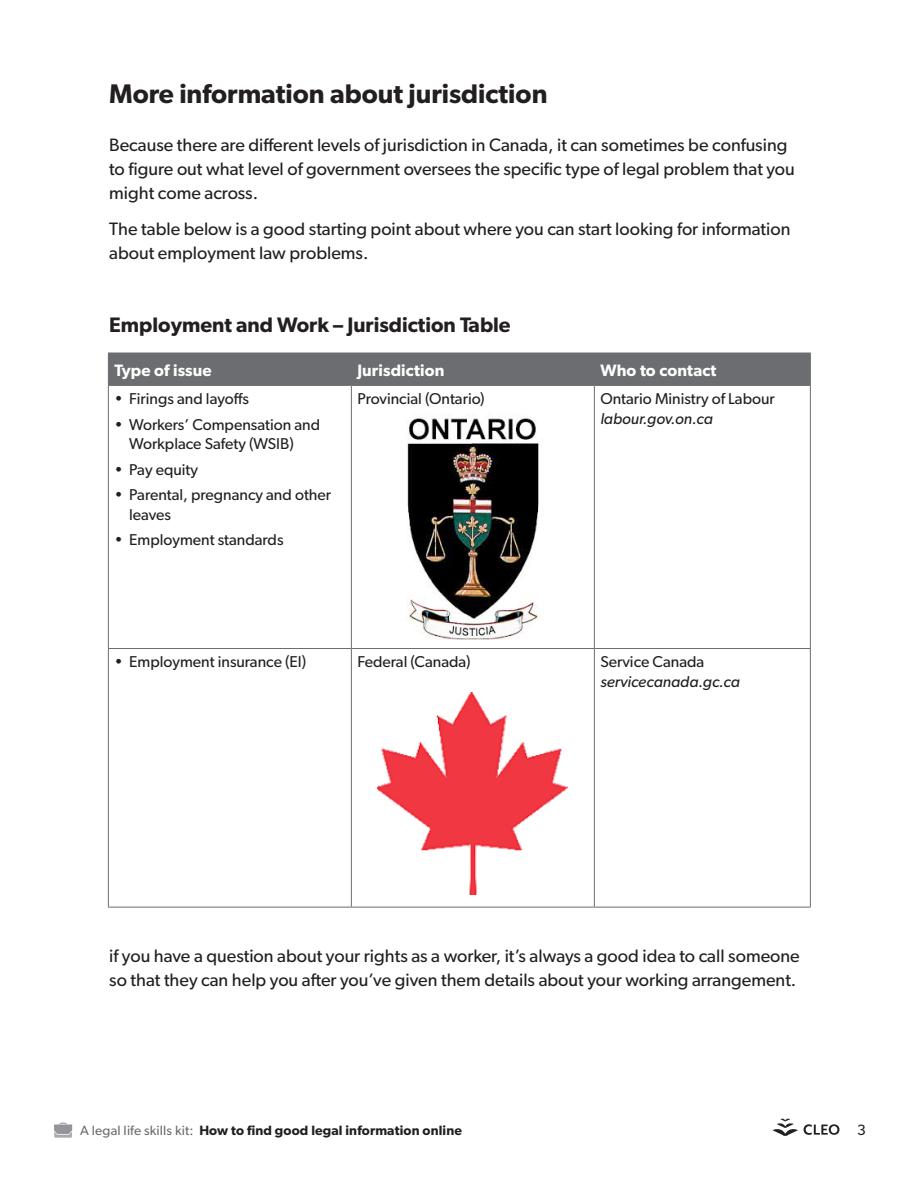
<style>
.page{position:relative;width:918px;height:1188px;background:#fff}
.page>*{position:absolute;margin:0;border:0;box-sizing:border-box;transform-origin:0 0}
.t1{font:600 27px "Gibson";color:#231f20}
.t2{font:600 21px "Gibson";color:#231f20}
.t3{font:18px/24px "Gibson";color:#231f20}
.t4{font:600 16.5px "Gibson";letter-spacing:.01em;color:#fff}
.t5{font:15.75px/19.5px "Gibson";color:#231f20}
.t6{font:italic 15.75px "Gibson";color:#231f20}
.t7{font:15px "Gibson";color:#231f20}
.t8{font:600 13.5px "Gibson";letter-spacing:.01em;color:#231f20}
.s1{font-weight:400;color:#6c6d70}
</style>
<div class="page">
<svg style="left:54px;top:1123px;width:18px;height:14px"></svg>
<svg style="left:804px;top:1124px;width:35px;height:11px"></svg>
<svg style="left:772px;top:1119px;width:26px;height:17px"></svg>
<div style="left:109px;top:354px;width:701px;height:31px;background:#6c6d70"></div>
<hr style="left:108px;top:386px;width:1px;height:262px;background:#6c6d70">
<hr style="left:351px;top:386px;width:1px;height:262px;background:#6c6d70">
<hr style="left:594px;top:386px;width:1px;height:262px;background:#6c6d70">
<hr style="left:810px;top:386px;width:1px;height:262px;background:#6c6d70">
<hr style="left:108px;top:648px;width:243px;height:1px;background:#6c6d70">
<hr style="left:108px;top:649px;width:1px;height:258px;background:#6c6d70">
<hr style="left:351px;top:648px;width:243px;height:1px;background:#6c6d70">
<hr style="left:351px;top:649px;width:1px;height:258px;background:#6c6d70">
<hr style="left:594px;top:648px;width:217px;height:1px;background:#6c6d70">
<hr style="left:594px;top:649px;width:1px;height:258px;background:#6c6d70">
<hr style="left:810px;top:649px;width:1px;height:258px;background:#6c6d70">
<hr style="left:108px;top:907px;width:243px;height:1px;background:#6c6d70">
<hr style="left:351px;top:907px;width:243px;height:1px;background:#6c6d70">
<hr style="left:594px;top:907px;width:217px;height:1px;background:#6c6d70">
<hr style="left:108px;top:353px;width:243px;height:1px;background:#6c6d70">
<hr style="left:108px;top:353px;width:1px;height:32px;background:#6c6d70">
<hr style="left:351px;top:353px;width:243px;height:1px;background:#6c6d70">
<hr style="left:351px;top:353px;width:1px;height:32px;background:#6c6d70">
<hr style="left:594px;top:353px;width:217px;height:1px;background:#6c6d70">
<hr style="left:594px;top:353px;width:1px;height:32px;background:#6c6d70">
<hr style="left:810px;top:353px;width:1px;height:32px;background:#6c6d70">
<hr style="left:108px;top:385px;width:243px;height:1px;background:#6c6d70">
<hr style="left:351px;top:385px;width:243px;height:1px;background:#6c6d70">
<hr style="left:594px;top:385px;width:217px;height:1px;background:#6c6d70">
<img style="left:407px;top:418px;width:132px;height:222px">
<img style="left:377px;top:692px;width:192px;height:203px">
<p class="t1" style="left:109px;top:77px;width:440px">More information about jurisdiction</p>
<p class="t3" style="left:109px;top:132px;width:687px">Because there are different levels of jurisdiction in Canada, it can sometimes be confusing to figure out what level of government oversees the specific type of legal problem that you might come across.</p>
<p class="t3" style="left:109px;top:216px;width:683px">The table below is a good starting point about where you can start looking for information about employment law problems.</p>
<p class="t2" style="left:109px;top:312px;width:403px">Employment and Work – Jurisdiction Table</p>
<p class="t4" style="left:114px;top:360px;width:99px">Type of issue</p>
<p class="t4" style="left:357px;top:360px;width:89px">Jurisdiction</p>
<p class="t4" style="left:600px;top:360px;width:118px">Who to contact</p>
<p class="t5" style="left:114px;top:389px;width:136px">• Firings and layoffs</p>
<p class="t5" style="left:129px;top:414px;width:192px;text-indent:-15px">• Workers’ Compensation and<br>Workplace Safety (WSIB)</p>
<p class="t5" style="left:114px;top:459px;width:85px">• Pay equity</p>
<p class="t5" style="left:129px;top:485px;width:204px;text-indent:-15px">• Parental, pregnancy and other leaves</p>
<p class="t5" style="left:114px;top:530px;width:171px">• Employment standards</p>
<p class="t5" style="left:357px;top:389px;width:129px">Provincial (Ontario)</p>
<p class="t5" style="left:600px;top:389px;width:176px">Ontario Ministry of Labour</p>
<p class="t6" style="left:600px;top:409px;width:114px">labour.gov.on.ca</p>
<p class="t5" style="left:114px;top:652px;width:194px">• Employment insurance (EI)</p>
<p class="t5" style="left:357px;top:652px;width:115px">Federal (Canada)</p>
<p class="t5" style="left:600px;top:652px;width:105px">Service Canada</p>
<p class="t6" style="left:600px;top:672px;width:141px">servicecanada.gc.ca</p>
<p class="t3" style="left:109px;top:943px;width:692px">if you have a question about your rights as a worker, it’s always a good idea to call someone so that they can help you after you’ve given them details about your working arrangement.</p>
<p class="t8" style="left:80px;top:1122px;width:383px"><span class="s1">A legal life skills kit:</span> How to find good legal information online</p>
<p class="t7" style="left:857px;top:1121px;width:10px">3</p>
</div>
